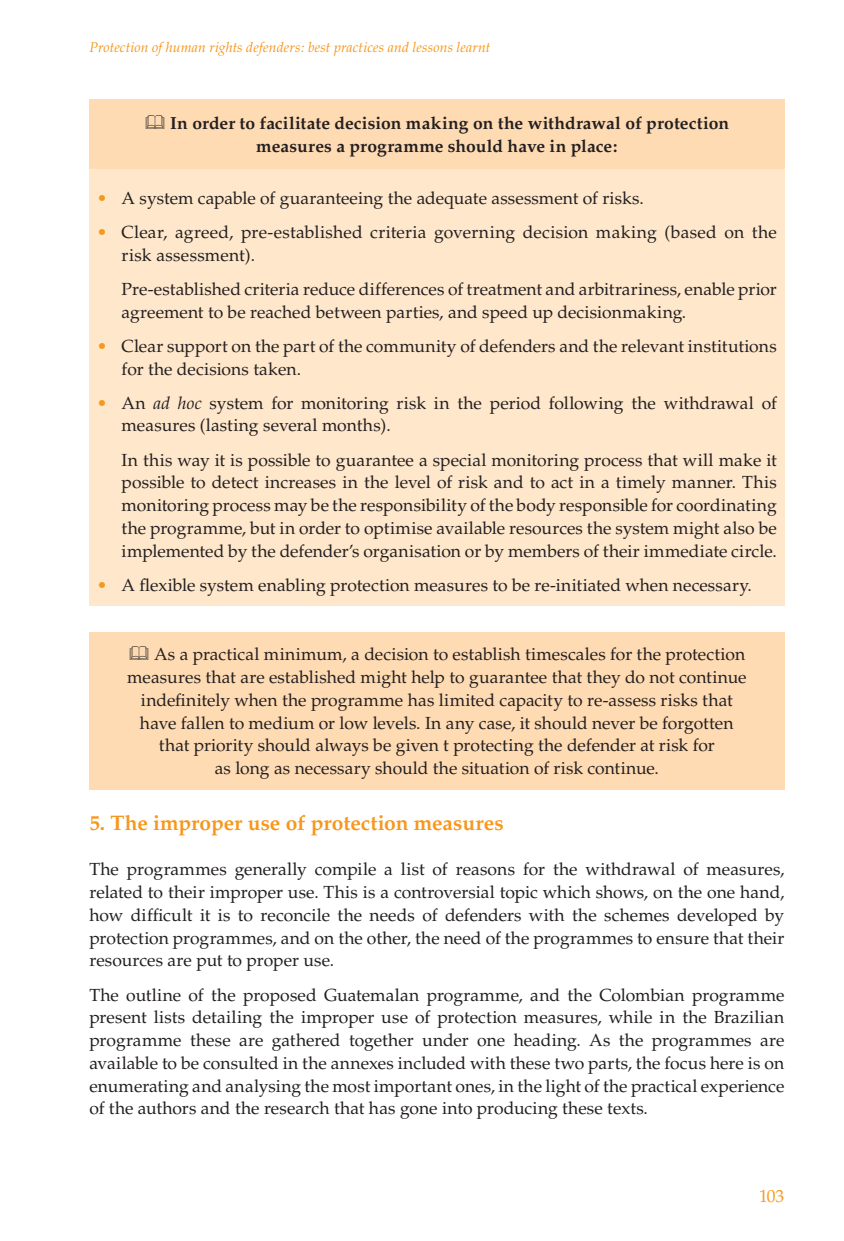
<style>
.page{position:relative;width:844px;height:1241px;background:#fff}
.page>*{position:absolute;margin:0;border:0;box-sizing:border-box;transform-origin:0 0}
._02_body_text_13pt_s{font:700 21px "Palatino";color:#f7971d}
._03_Body_text-indent{font:17.5px/22.8px "Palatino";letter-spacing:.005em;color:#231f20}
._02_Body_text{font:17.5px/22.8px "Palatino";letter-spacing:.005em;color:#231f20;text-align:justify}
._03_tint_box_bullet{font:17.5px "Palatino";color:#231f20}
._03_tint_box_bullet-2{font:700 17.5px/22.8px "Palatino";letter-spacing:.005em;color:#231f20}
.t1{font:17.5px "Palatino";color:#f7971d}
.t2{font:italic 14px "Palatino";letter-spacing:.01em;color:#f7971d}
.s1{color:#f7971d}
.s2{font-style:italic}
</style>
<div class="page">
<div style="left:89px;top:99px;width:695px;height:70px;background:#fedbb3"></div>
<div style="left:89px;top:169px;width:695px;height:436px;background:#fee7cb"></div>
<div style="left:89px;top:632px;width:695px;height:157px;background:#fedbb3"></div>
<p class="t2" style="left:89px;top:39px;width:402px">Protection of human rights defenders: best practices and lessons learnt</p>
<p class="_03_tint_box_bullet-2" style="left:256px;top:112px;width:474px;text-indent:-86px">In order to facilitate decision making on the withdrawal of protection measures a programme should have in place:</p>
<p class="_03_Body_text-indent" style="left:97px;top:187px;width:548px"><span class="s1">•</span> A system capable of guaranteeing the adequate assessment of risks.</p>
<p class="_03_Body_text-indent" style="left:122px;top:221px;width:656px;text-indent:-25px"><span class="s1">•</span> Clear, agreed, pre-established criteria governing decision making (based on the risk assessment).</p>
<p class="_03_Body_text-indent" style="left:122px;top:278px;width:656px">Pre-established criteria reduce differences of treatment and arbitrariness, enable prior agreement to be reached between parties, and speed up decisionmaking.</p>
<p class="_03_Body_text-indent" style="left:122px;top:335px;width:656px;text-indent:-25px"><span class="s1">•</span> Clear support on the part of the community of defenders and the relevant institutions for the decisions taken.</p>
<p class="_03_Body_text-indent" style="left:122px;top:391px;width:656px;text-indent:-25px"><span class="s1">•</span> An <span class="s2">ad hoc</span> system for monitoring risk in the period following the withdrawal of measures (lasting several months).</p>
<p class="_03_Body_text-indent" style="left:122px;top:448px;width:656px;text-align:justify">In this way it is possible to guarantee a special monitoring process that will make it possible to detect increases in the level of risk and to act in a timely manner. This monitoring process may be the responsibility of the body responsible for coordinating the programme, but in order to optimise available resources the system might also be implemented by the defender’s organisation or by members of their immediate circle.</p>
<p class="_03_Body_text-indent" style="left:97px;top:573px;width:656px"><span class="s1">•</span> A flexible system enabling protection measures to be re-initiated when necessary.</p>
<p class="_03_tint_box_bullet" style="left:154px;top:644px;width:592px">As a practical minimum, a decision to establish timescales for the protection</p>
<p class="_03_tint_box_bullet" style="left:127px;top:666px;width:620px">measures that are established might help to guarantee that they do not continue</p>
<p class="_03_tint_box_bullet" style="left:141px;top:689px;width:593px">indefinitely when the programme has limited capacity to re-assess risks that</p>
<p class="_03_tint_box_bullet" style="left:140px;top:712px;width:595px">have fallen to medium or low levels. In any case, it should never be forgotten</p>
<p class="_03_tint_box_bullet" style="left:159px;top:735px;width:557px">that priority should always be given t protecting the defender at risk for</p>
<p class="_03_tint_box_bullet" style="left:215px;top:757px;width:445px">as long as necessary should the situation of risk continue.</p>
<p class="_02_body_text_13pt_s" style="left:89px;top:810px;width:415px">5. The improper use of protection measures</p>
<p class="_02_Body_text" style="left:89px;top:858px;width:696px">The programmes generally compile a list of reasons for the withdrawal of measures, related to their improper use. This is a controversial topic which shows, on the one hand, how difficult it is to reconcile the needs of defenders with the schemes developed by protection programmes, and on the other, the need of the programmes to ensure that their resources are put to proper use.</p>
<p class="_02_Body_text" style="left:89px;top:983px;width:696px">The outline of the proposed Guatemalan programme, and the Colombian programme present lists detailing the improper use of protection measures, while in the Brazilian programme these are gathered together under one heading. As the programmes are available to be consulted in the annexes included with these two parts, the focus here is on enumerating and analysing the most important ones, in the light of the practical experience of the authors and the research that has gone into producing these texts.</p>
<p class="t1" style="left:759px;top:1185px;width:27px">103</p>
</div>
